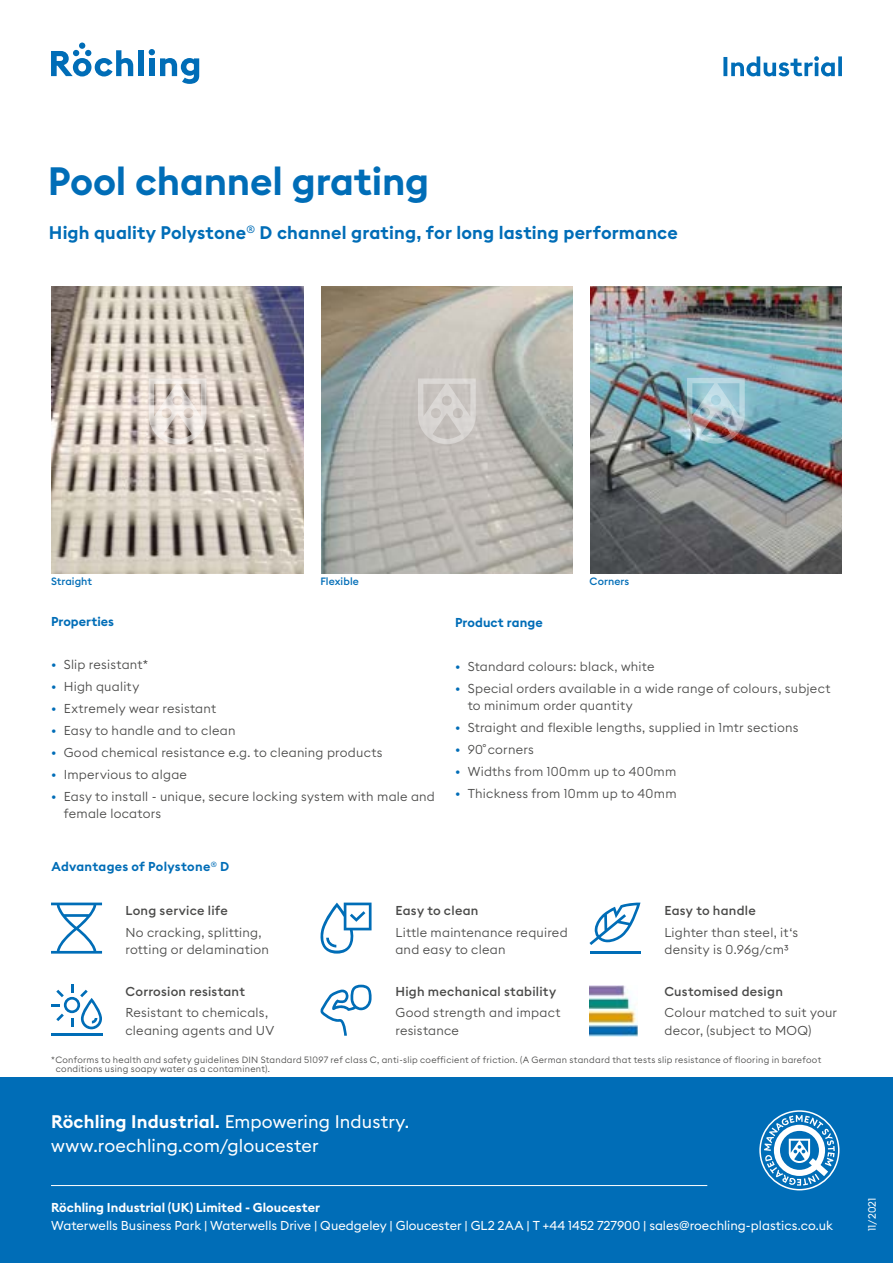
<style>
.page{position:relative;width:893px;height:1263px;background:#fff}
.page>*{position:absolute;margin:0;border:0;box-sizing:border-box;transform-origin:0 0}
.t1{font:600 39px "Euclid Square";letter-spacing:-.005em;color:#006db7}
.t2{font:18px/24px "Euclid Square";letter-spacing:.005em;color:#fff}
.t3{font:600 18px "Euclid Square";letter-spacing:.01em;color:#006db7}
.t4{font:300 12.75px/17.5px "Euclid Square";letter-spacing:.02em;color:#4a4a49}
.t5{font:12.75px "Euclid Square";color:#fff}
.t6{font:500 12.75px "Euclid Square";letter-spacing:.02em;color:#4a4a49}
.t7{font:600 12.75px "Euclid Square";letter-spacing:.01em;color:#006db7}
.t8{font:600 12.75px "Euclid Square";letter-spacing:.005em;color:#fff}
.t9{font:500 10.5px "Euclid Square";letter-spacing:.005em;color:#006db7}
.t10{font:10.5px "Euclid Square";letter-spacing:.01em;color:#fff}
.t11{font:300 9px/9px "Euclid Square";letter-spacing:.03em;color:#4a4a49}
.s1{color:#006db7}
.s2{font-weight:600}
</style>
<div class="page">
<div style="left:138px;top:50px;width:6px;height:26px;background:#006db7"></div>
<svg style="left:51px;top:43px;width:82px;height:33px"></svg>
<svg style="left:149px;top:49px;width:50px;height:35px"></svg>
<svg style="left:723px;top:56px;width:119px;height:20px"></svg>
<div style="left:0;top:1077px;width:893px;height:186px;background:#006db7"></div>
<svg style="left:759px;top:1110px;width:80px;height:80px"></svg>
<hr style="left:51px;top:1185px;width:656px;height:1px;background:#fff">
<img style="left:52px;top:287px;width:251px;height:286px">
<img style="left:321px;top:286px;width:252px;height:287px">
<img style="left:590px;top:287px;width:252px;height:286px">
<svg style="left:51px;top:902px;width:51px;height:52px"></svg>
<svg style="left:51px;top:984px;width:51px;height:45px"></svg>
<hr style="left:51px;top:1033px;width:51px;height:2px;background:#006db7">
<svg style="left:320px;top:902px;width:52px;height:52px"></svg>
<svg style="left:320px;top:985px;width:52px;height:51px"></svg>
<svg style="left:589px;top:902px;width:51px;height:43px"></svg>
<hr style="left:589px;top:951px;width:51px;height:3px;background:#006db7">
<svg style="left:149px;top:378px;width:57px;height:66px;background:#d9d0ca"></svg>
<svg style="left:418px;top:378px;width:58px;height:66px;background:#cfcbc8"></svg>
<img style="left:687px;top:378px;width:58px;height:66px">
<img style="left:590px;top:985px;width:48px;height:51px">
<h1 class="t1" style="left:48px;top:156px;width:383px">Pool channel grating</h1>
<h2 class="t3" style="left:49px;top:221px;width:630px">High quality Polystone<sup>®</sup> D channel grating, for long lasting performance</h2>
<p class="t9" style="left:51px;top:575px;width:43px">Straight</p>
<p class="t9" style="left:320px;top:575px;width:40px">Flexible</p>
<p class="t9" style="left:590px;top:575px;width:41px">Corners</p>
<p class="t7" style="left:51px;top:613px;width:65px">Properties</p>
<p class="t4" style="left:51px;top:656px;width:99px"><span class="s1">•</span> Slip resistant*</p>
<p class="t4" style="left:51px;top:678px;width:90px"><span class="s1">•</span> High quality</p>
<p class="t4" style="left:51px;top:699px;width:167px"><span class="s1">•</span> Extremely wear resistant</p>
<p class="t4" style="left:51px;top:721px;width:186px"><span class="s1">•</span> Easy to handle and to clean</p>
<p class="t4" style="left:51px;top:743px;width:333px"><span class="s1">•</span> Good chemical resistance e.g. to cleaning products</p>
<p class="t4" style="left:51px;top:765px;width:138px"><span class="s1">•</span> Impervious to algae</p>
<p class="t4" style="left:64px;top:787px;width:373px;text-indent:-13px"><span class="s1">•</span> Easy to install - unique, secure locking system with male and female locators</p>
<p class="t7" style="left:455px;top:614px;width:89px">Product range</p>
<p class="t4" style="left:455px;top:657px;width:201px"><span class="s1">•</span> Standard colours: black, white</p>
<p class="t4" style="left:468px;top:679px;width:364px;text-indent:-13px"><span class="s1">•</span> Special orders available in a wide range of colours, subject to minimum order quantity</p>
<p class="t4" style="left:455px;top:719px;width:345px"><span class="s1">•</span> Straight and flexible lengths, supplied in 1mtr sections</p>
<p class="t4" style="left:455px;top:741px;width:80px"><span class="s1">•</span> 90˚corners</p>
<p class="t4" style="left:455px;top:763px;width:223px"><span class="s1">•</span> Widths from 100mm up to 400mm</p>
<p class="t4" style="left:455px;top:784px;width:223px"><span class="s1">•</span> Thickness from 10mm up to 40mm</p>
<p class="t7" style="left:51px;top:859px;width:179px">Advantages of Polystone<sup>®</sup> D</p>
<p class="t6" style="left:125px;top:902px;width:104px">Long service life</p>
<p class="t4" style="left:125px;top:923px;width:145px">No cracking, splitting, rotting or delamination</p>
<p class="t6" style="left:125px;top:983px;width:121px">Corrosion resistant</p>
<p class="t4" style="left:125px;top:1004px;width:150px">Resistant to chemicals, cleaning agents and UV</p>
<p class="t6" style="left:395px;top:902px;width:84px">Easy to clean</p>
<p class="t4" style="left:395px;top:923px;width:174px">Little maintenance required and easy to clean</p>
<p class="t6" style="left:395px;top:983px;width:162px">High mechanical stability</p>
<p class="t4" style="left:395px;top:1004px;width:167px">Good strength and impact resistance</p>
<p class="t6" style="left:664px;top:902px;width:93px">Easy to handle</p>
<p class="t4" style="left:664px;top:923px;width:135px">Lighter than steel, it‘s density is 0.96g/cm3</p>
<p class="t6" style="left:664px;top:983px;width:120px">Customised design</p>
<p class="t4" style="left:664px;top:1004px;width:174px">Colour matched to suit your decor, (subject to MOQ)</p>
<p class="t11" style="left:56px;top:1055px;width:767px;text-indent:-5px">*Conforms to health and safety guidelines DIN Standard 51097 ref class C, anti-slip coefficient of friction. (A German standard that tests slip resistance of flooring in barefoot conditions using soapy water as a contaminent).</p>
<h2 class="t2" style="left:51px;top:1109px;width:359px"><span class="s2">Röchling Industrial.</span> Empowering Industry. www.roechling.com/gloucester</h2>
<p class="t8" style="left:51px;top:1199px;width:271px">Röchling Industrial (UK) Limited - Gloucester</p>
<p class="t5" style="left:51px;top:1217px;width:783px">Waterwells Business Park | Waterwells Drive | Quedgeley | Gloucester | GL2 2AA | T +44 1452 727900 | sales@roechling-plastics.co.uk</p>
<p class="t10" style="left:865px;top:1231px;width:35px;rotate:-90deg">11/2021</p>
</div>
